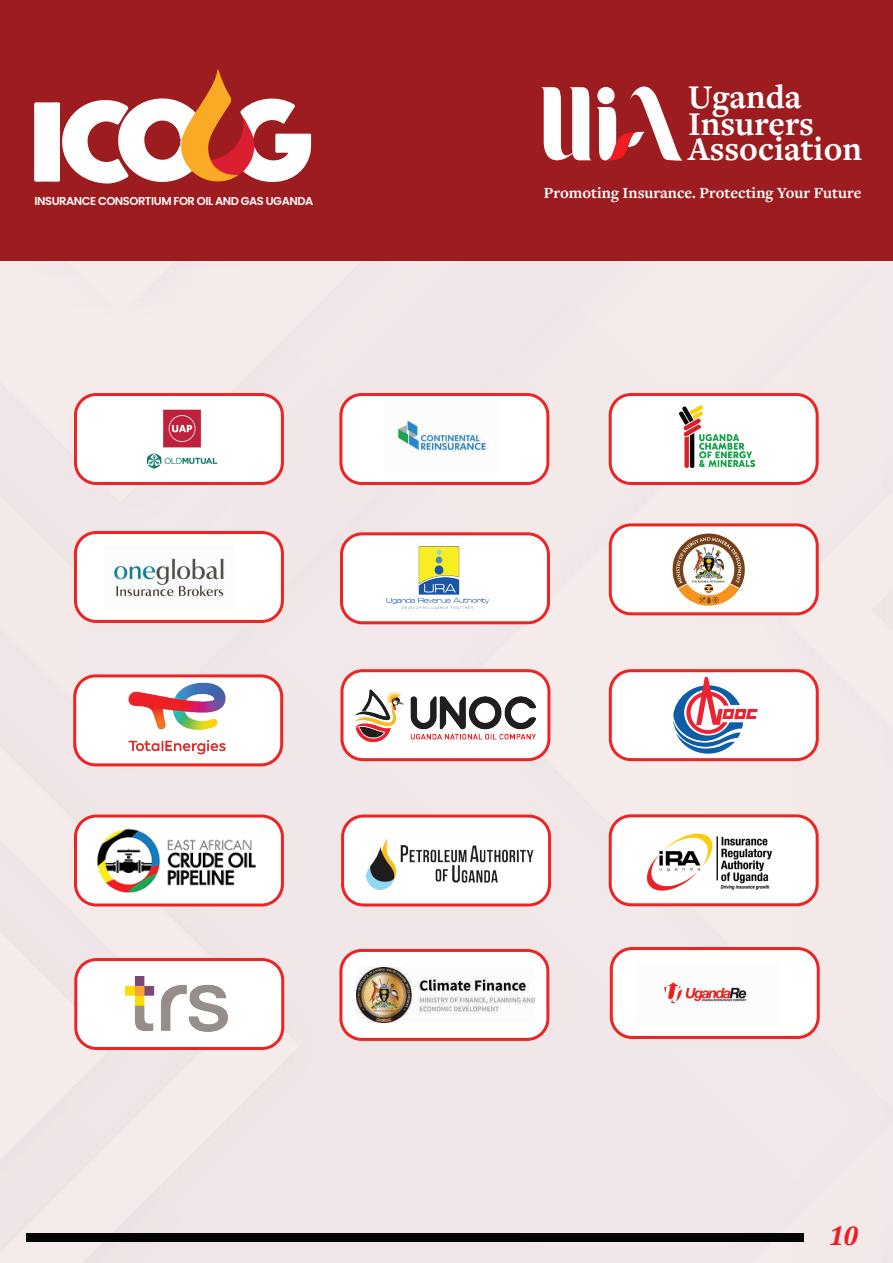
<style>
.page{position:relative;width:893px;height:1263px;background:#f2e8e9}
.page>*{position:absolute;margin:0;border:0;box-sizing:border-box;transform-origin:0 0}
.t1{font:700 34.5px/25.8px "Freight Text Pro";color:#fff}
.t2{font:italic 700 27.15px "Cambria";color:#ee1d23}
.t3{font:700 16.05px "Freight Text Pro";color:#fff}
.t4{font:600 11.4px "Poppins";letter-spacing:-.04em;color:#fff}
</style>
<div class="page">
<div style="left:0;top:0;width:893px;height:260px;background:#9d1c1f"></div>
<div style="left:26px;top:1234px;width:778px;height:8px;background:#040503"></div>
<svg style="left:541px;top:86px;width:142px;height:75px"></svg>
<div style="left:342px;top:671px;width:207px;height:89px;background:#fff;border-radius:21px"></div>
<div style="left:340px;top:669px;width:210px;height:92px;border:3px solid #ee2323;border-radius:21px"></div>
<img style="left:354px;top:689px;width:182px;height:54px">
<div style="left:75px;top:816px;width:207px;height:89px;background:#fff;border-radius:21px"></div>
<div style="left:74px;top:814px;width:210px;height:92px;border:3px solid #ee2323;border-radius:21px"></div>
<img style="left:97px;top:828px;width:159px;height:65px">
<div style="left:610px;top:671px;width:207px;height:89px;background:#fff;border-radius:21px"></div>
<div style="left:609px;top:669px;width:210px;height:92px;border:3px solid #ee2323;border-radius:21px"></div>
<svg style="left:673px;top:677px;width:85px;height:77px"></svg>
<div style="left:75px;top:676px;width:207px;height:89px;background:#fff;border-radius:21px"></div>
<div style="left:73px;top:674px;width:210px;height:92px;border:3px solid #ee2323;border-radius:21px"></div>
<img style="left:128px;top:682px;width:98px;height:73px">
<div style="left:343px;top:816px;width:207px;height:89px;background:#fff;border-radius:21px"></div>
<div style="left:341px;top:814px;width:210px;height:92px;border:3px solid #ee2323;border-radius:21px"></div>
<img style="left:366px;top:839px;width:168px;height:50px">
<div style="left:610px;top:816px;width:207px;height:89px;background:#fff;border-radius:21px"></div>
<div style="left:609px;top:814px;width:210px;height:92px;border:3px solid #ee2323;border-radius:21px"></div>
<img style="left:646px;top:833px;width:127px;height:58px">
<div style="left:610px;top:525px;width:207px;height:89px;background:#fff;border-radius:21px"></div>
<div style="left:609px;top:523px;width:210px;height:92px;border:3px solid #ee2323;border-radius:21px"></div>
<img style="left:672px;top:533px;width:73px;height:73px">
<div style="left:75px;top:532px;width:207px;height:89px;background:#fff;border-radius:21px"></div>
<div style="left:74px;top:531px;width:210px;height:92px;border:3px solid #ee2323;border-radius:21px"></div>
<img style="left:113px;top:558px;width:112px;height:40px">
<div style="left:341px;top:534px;width:207px;height:89px;background:#fff;border-radius:21px"></div>
<div style="left:340px;top:532px;width:210px;height:92px;border:3px solid #ee2323;border-radius:21px"></div>
<img style="left:377px;top:535px;width:122px;height:74px">
<div style="left:610px;top:394px;width:207px;height:89px;background:#fff;border-radius:21px"></div>
<div style="left:609px;top:393px;width:210px;height:92px;border:3px solid #ee2323;border-radius:21px"></div>
<img style="left:680px;top:405px;width:74px;height:62px">
<div style="left:341px;top:394px;width:207px;height:89px;background:#fff;border-radius:21px"></div>
<div style="left:339px;top:393px;width:210px;height:92px;border:3px solid #ee2323;border-radius:21px"></div>
<img style="left:396px;top:418px;width:93px;height:35px">
<div style="left:75px;top:394px;width:207px;height:89px;background:#fff;border-radius:21px"></div>
<div style="left:74px;top:393px;width:210px;height:92px;border:3px solid #ee2323;border-radius:21px"></div>
<img style="left:147px;top:409px;width:71px;height:60px">
<div style="left:341px;top:950px;width:207px;height:89px;background:#fff;border-radius:21px"></div>
<div style="left:339px;top:949px;width:210px;height:92px;border:3px solid #ee2323;border-radius:21px"></div>
<img style="left:357px;top:967px;width:178px;height:55px">
<div style="left:76px;top:959px;width:207px;height:89px;background:#fff;border-radius:21px"></div>
<div style="left:74px;top:958px;width:210px;height:92px;border:3px solid #ee2323;border-radius:21px"></div>
<img style="left:126px;top:977px;width:101px;height:54px">
<div style="left:611px;top:948px;width:207px;height:89px;background:#fff;border-radius:21px"></div>
<div style="left:610px;top:947px;width:210px;height:92px;border:3px solid #ee2323;border-radius:21px"></div>
<img style="left:664px;top:982px;width:83px;height:23px">
<svg style="left:34px;top:69px;width:278px;height:115px"></svg>
<p class="t4" style="left:34px;top:195px;width:280px">INSURANCE CONSORTIUM FOR OIL AND GAS UGANDA</p>
<h1 class="t1" style="left:688px;top:83px;width:175px">Uganda<br>Insurers<br>Association</h1>
<p class="t3" style="left:544px;top:183px;width:319px">Promoting Insurance. Protecting Your Future</p>
<h2 class="t2" style="left:829px;top:1216px;width:31px">10</h2>
</div>
